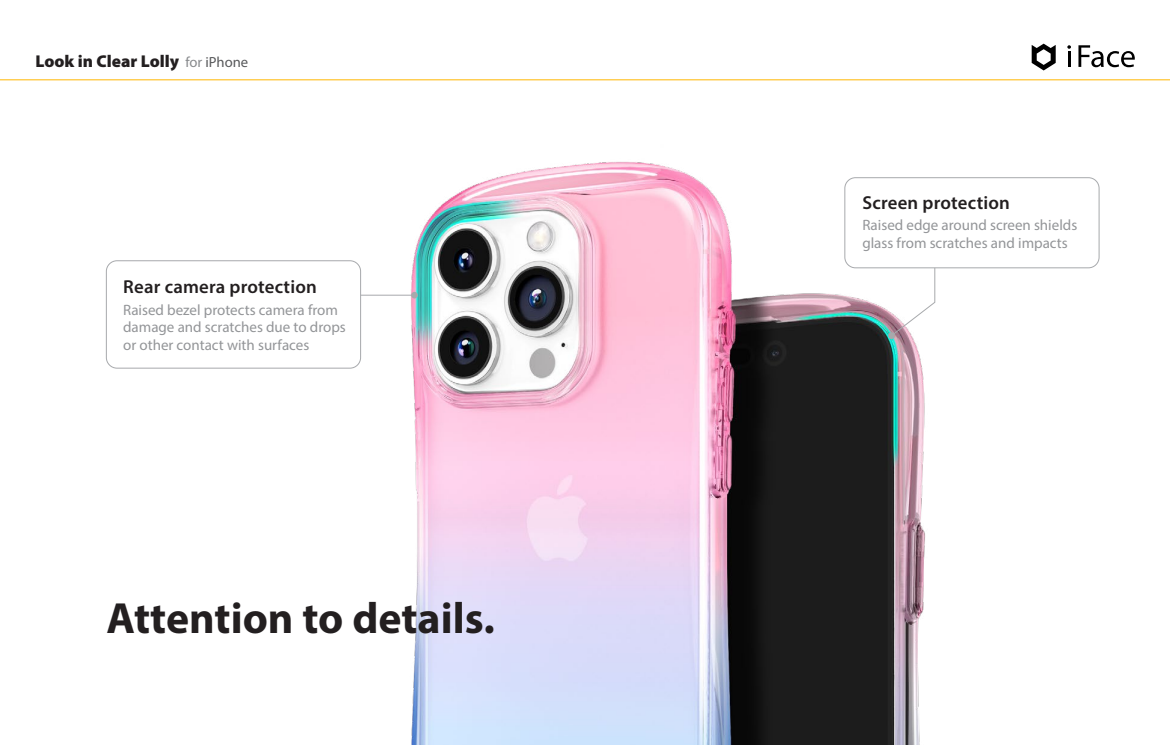
<style>
.page{position:relative;width:1170px;height:745px;background:#fff}
.page>*{position:absolute;margin:0;border:0;box-sizing:border-box;transform-origin:0 0}
.t1{font:700 43.75px "Myriad Pro";color:#231f20}
.t2{font:600 18.75px "Myriad Pro";letter-spacing:.01em;color:#231f20}
.t3{font:900 17.12px "Myriad Pro";color:#231f20}
.t4{font:15px/17.5px "Myriad Pro";color:#939598}
.s1{font-weight:400;font-size:14.62px;color:#888a8d}
.s2{font-weight:400;font-size:14.62px;color:#58595b}
</style>
<div class="page">
<img style="left:280px;top:162px;width:809px;height:582px">
<svg style="left:1031px;top:44px;width:24px;height:26px"></svg>
<hr style="left:1067px;top:51px;width:3px;height:16px;background:#000">
<svg style="left:1078px;top:45px;width:56px;height:22px"></svg>
<hr style="left:0;top:79px;width:1169px;height:1px;background:#ffb600">
<div style="left:106px;top:260px;width:255px;height:108px;border:1px solid #a7a9ac;border-radius:11px"></div>
<hr style="left:360px;top:294px;width:54px;height:1px;background:#a7a9ac">
<div style="left:411px;top:291px;width:7px;height:7px;background:#a7a9ac;border-radius:50%"></div>
<svg style="left:887px;top:268px;width:48px;height:71px"></svg>
<div style="left:844px;top:177px;width:255px;height:91px;border:1px solid #a7a9ac;border-radius:11px"></div>
<p class="t3" style="left:35px;top:49px;width:214px">Look in Clear Lolly <span class="s1">for</span> <span class="s2">iPhone</span></p>
<p class="t2" style="left:123px;top:274px;width:195px">Rear camera protection</p>
<p class="t4" style="left:123px;top:300px;width:224px">Raised bezel protects camera from damage and scratches due to drops or other contact with surfaces</p>
<h1 class="t1" style="left:106px;top:589px;width:390px">Attention to details.</h1>
<p class="t2" style="left:862px;top:190px;width:149px">Screen protection</p>
<p class="t4" style="left:862px;top:216px;width:216px">Raised edge around screen shields glass from scratches and impacts</p>
</div>
